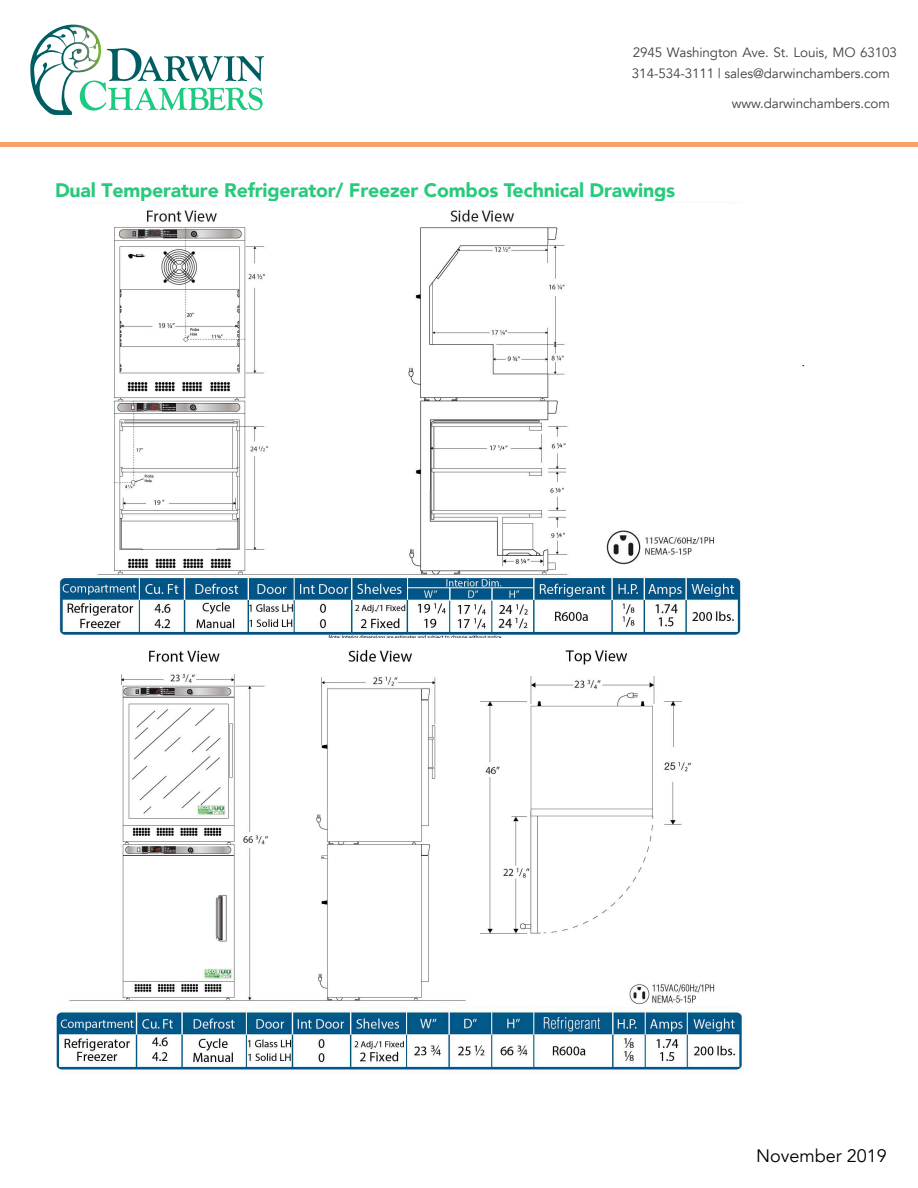
<style>
.page{position:relative;width:918px;height:1188px;background:#fff}
.page>*{position:absolute;margin:0;border:0;box-sizing:border-box;transform-origin:0 0}
.t1{font:900 19.5px "Avenir";letter-spacing:-.01em;color:#28ca7d}
.t2{font:18px "Avenir";color:#000}
.t3{font:13.5px/21px "Avenir";letter-spacing:-.01em;color:#414042}
</style>
<div class="page">
<div style="left:0;top:142px;width:918px;height:5px;background:#f89f6c"></div>
<svg style="left:30px;top:25px;width:234px;height:90px"></svg>
<img style="left:59px;top:209px;width:683px;height:428px">
<img style="left:56px;top:650px;width:687px;height:421px">
<p class="t3" style="left:632px;top:42px;width:267px">2945 Washington Ave. St. Louis, MO 63103<br>314-534-3111 | sales@darwinchambers.com</p>
<p class="t3" style="left:732px;top:93px;width:159px">www.darwinchambers.com</p>
<h1 class="t1" style="left:55px;top:173px;width:622px">Dual Temperature Refrigerator/ Freezer Combos Technical Drawings</h1>
<h2 class="t2" style="left:756px;top:1145px;width:132px">November 2019</h2>
</div>
